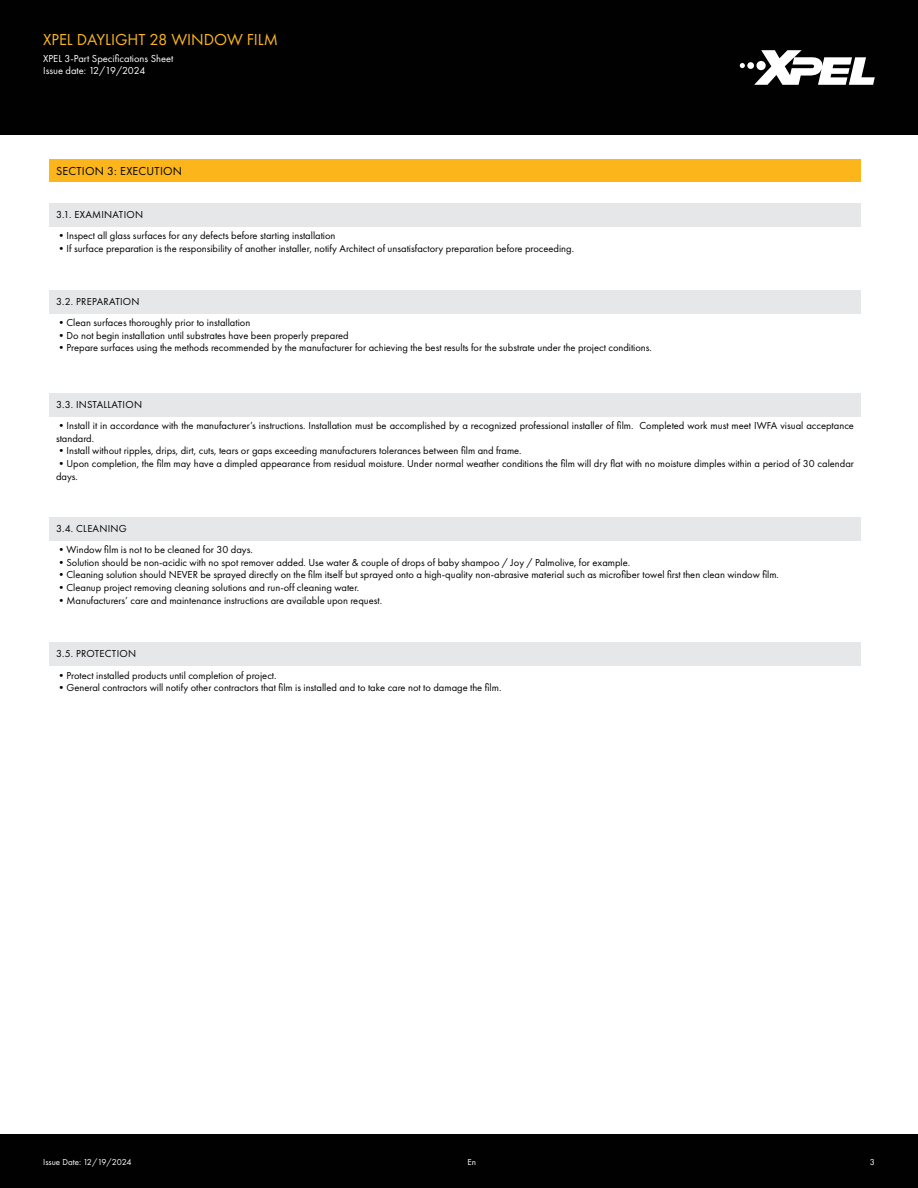
<style>
.page{position:relative;width:918px;height:1188px;background:#fff}
.page>*{position:absolute;margin:0;border:0;box-sizing:border-box;transform-origin:0 0}
.t1{font:16.5px "Futura PT";color:#fcb61c}
.Yellow_Header_Block{font:12px "Futura PT";letter-spacing:.02em;color:#010101}
.Grey_Header_Block{font:10.5px/12.6px "Futura PT";color:#010101}
.Grey_Header_Block-2{font:10.5px "Futura PT";letter-spacing:.025em;color:#010101}
.t2{font:10.5px/12.6px "Futura PT";color:#fff}
.t3{font:9px "Futura PT";color:#fff}
</style>
<div class="page">
<div style="left:0;top:0;width:918px;height:135px;background:#010101"></div>
<svg style="left:740px;top:50px;width:135px;height:35px"></svg>
<div style="left:0;top:1134px;width:918px;height:54px;background:#010101"></div>
<div style="left:49px;top:159px;width:812px;height:23px;background:#fcb61c"></div>
<div style="left:49px;top:203px;width:812px;height:24px;background:#e6e7e9"></div>
<div style="left:49px;top:290px;width:812px;height:24px;background:#e6e7e9"></div>
<div style="left:49px;top:393px;width:812px;height:24px;background:#e6e7e9"></div>
<div style="left:49px;top:517px;width:812px;height:24px;background:#e6e7e9"></div>
<div style="left:49px;top:642px;width:812px;height:24px;background:#e6e7e9"></div>
<h1 class="t1" style="left:43px;top:30px;width:236px">XPEL DAYLIGHT 28 WINDOW FILM</h1>
<p class="t2" style="left:43px;top:52px;width:132px">XPEL 3-Part Specifications Sheet<br>Issue date: 12/19/2024</p>
<p class="Yellow_Header_Block" style="left:56px;top:164px;width:128px">SECTION 3: EXECUTION</p>
<p class="Grey_Header_Block-2" style="left:56px;top:208px;width:89px">3.1. EXAMINATION</p>
<p class="Grey_Header_Block" style="left:56px;top:230px;width:281px">•Inspect all glass surfaces for any defects before starting installation</p>
<p class="Grey_Header_Block" style="left:56px;top:242px;width:520px">•If surface preparation is the responsibility of another installer, notify Architect of unsatisfactory preparation before proceeding.</p>
<p class="Grey_Header_Block-2" style="left:56px;top:295px;width:85px">3.2. PREPARATION</p>
<p class="Grey_Header_Block" style="left:56px;top:316px;width:196px">•Clean surfaces thoroughly prior to installation</p>
<p class="Grey_Header_Block" style="left:56px;top:329px;width:294px">•Do not begin installation until substrates have been properly prepared</p>
<p class="Grey_Header_Block" style="left:56px;top:342px;width:598px">•Prepare surfaces using the methods recommended by the manufacturer for achieving the best results for the substrate under the project conditions.</p>
<p class="Grey_Header_Block-2" style="left:56px;top:398px;width:88px">3.3. INSTALLATION</p>
<p class="Grey_Header_Block" style="left:56px;top:419px;width:800px">•Install it in accordance with the manufacturer’s instructions. Installation must be accomplished by a recognized professional installer of film. Completed work must meet IWFA visual acceptance standard.</p>
<p class="Grey_Header_Block" style="left:56px;top:445px;width:467px">•Install without ripples, drips, dirt, cuts, tears or gaps exceeding manufacturers tolerances between film and frame.</p>
<p class="Grey_Header_Block" style="left:56px;top:457px;width:800px">•Upon completion, the film may have a dimpled appearance from residual moisture. Under normal weather conditions the film will dry flat with no moisture dimples within a period of 30 calendar days.</p>
<p class="Grey_Header_Block-2" style="left:56px;top:522px;width:72px">3.4. CLEANING</p>
<p class="Grey_Header_Block" style="left:56px;top:543px;width:198px">•Window film is not to be cleaned for 30 days.</p>
<p class="Grey_Header_Block" style="left:56px;top:556px;width:576px">•Solution should be non-acidic with no spot remover added. Use water &amp; couple of drops of baby shampoo / Joy / Palmolive, for example.</p>
<p class="Grey_Header_Block" style="left:56px;top:568px;width:724px">•Cleaning solution should NEVER be sprayed directly on the film itself but sprayed onto a high-quality non-abrasive material such as microfiber towel first then clean window film.</p>
<p class="Grey_Header_Block" style="left:56px;top:581px;width:305px">•Cleanup project removing cleaning solutions and run-off cleaning water.</p>
<p class="Grey_Header_Block" style="left:56px;top:594px;width:328px">•Manufacturers’ care and maintenance instructions are available upon request.</p>
<p class="Grey_Header_Block-2" style="left:56px;top:647px;width:82px">3.5. PROTECTION</p>
<p class="Grey_Header_Block" style="left:56px;top:669px;width:222px">•Protect installed products until completion of project.</p>
<p class="Grey_Header_Block" style="left:56px;top:681px;width:447px">•General contractors will notify other contractors that film is installed and to take care not to damage the film.</p>
<p class="t3" style="left:43px;top:1156px;width:90px">Issue Date: 12/19/2024</p>
<p class="t3" style="left:468px;top:1156px;width:10px">En</p>
<p class="t3" style="left:870px;top:1156px;width:7px">3</p>
</div>
